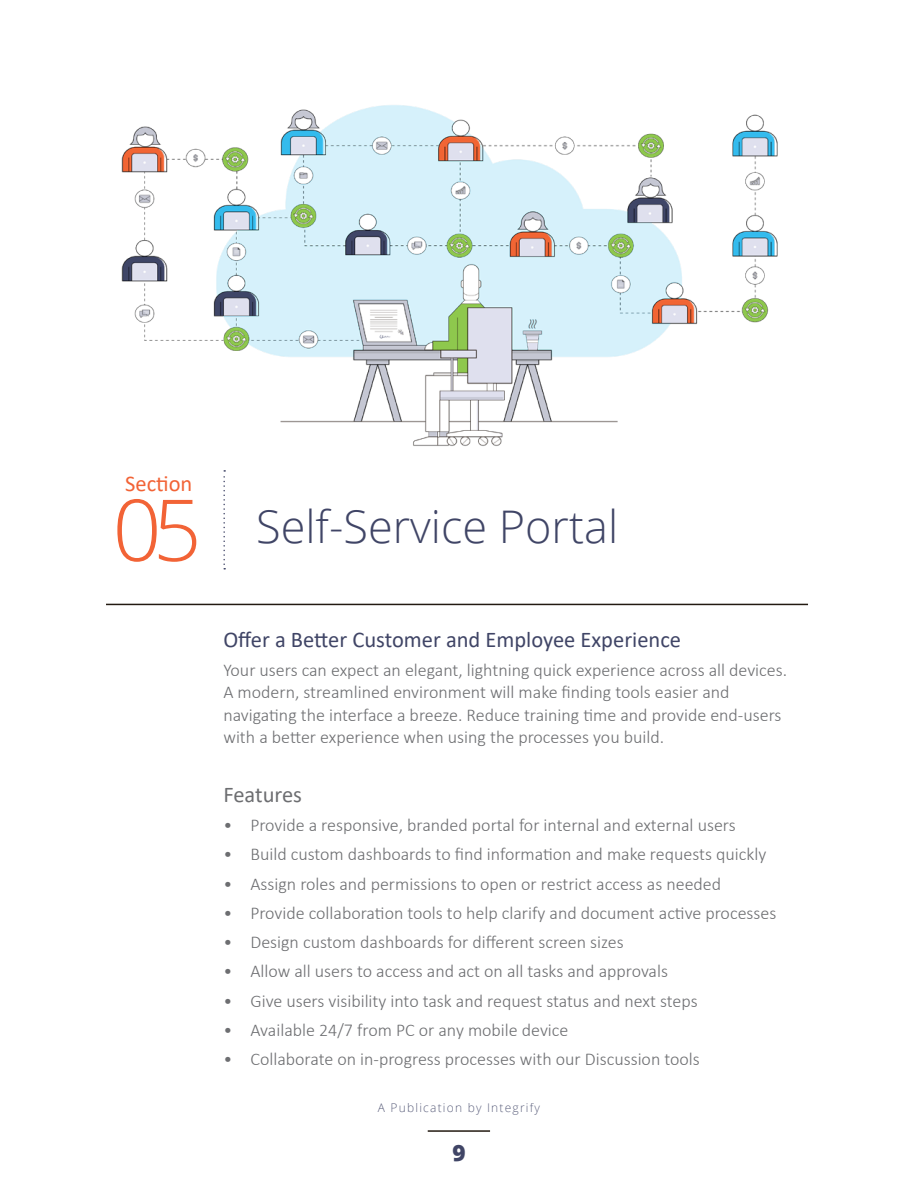
<style>
.page{position:relative;width:918px;height:1188px;background:#fff}
.page>*{position:absolute;margin:0;border:0;box-sizing:border-box;transform-origin:0 0}
.t1{font:300 85.5px "Open Sans";color:#f26336}
.t2{font:300 45px "Open Sans";color:#404566}
.t3{font:22.5px "Calibri";color:#404566}
.t4{font:22.5px "Calibri";color:#6d6e71}
.t5{font:22.5px "Calibri";color:#f26336}
.t6{font:800 22.5px "Open Sans";color:#404566}
.t7{font:300 18px/22.5px "Calibri";color:#6d6e71}
.t8{font:300 12px "Open Sans";letter-spacing:.1em;color:#404566}
</style>
<div class="page">
<hr style="left:106px;top:604px;width:702px;height:1px;background:#231a11">
<svg style="left:223px;top:470px;width:2px;height:100px"></svg>
<img style="left:121px;top:105px;width:657px;height:341px">
<hr style="left:428px;top:1130px;width:62px;height:2px;background:#231a11">
<p class="t5" style="left:125px;top:468px;width:69px">Section</p>
<h1 class="t1" style="left:113px;top:471px;width:91px">05</h1>
<h2 class="t2" style="left:256px;top:495px;width:364px">Self-Service Portal</h2>
<p class="t3" style="left:223px;top:623px;width:459px">Offer a Better Customer and Employee Experience</p>
<p class="t7" style="left:223px;top:658px;width:565px">Your users can expect an elegant, lightning quick experience across all devices.<br>A modern, streamlined environment will make finding tools easier and navigating the interface a breeze. Reduce training time and provide end-users with a better experience when using the processes you build.</p>
<p class="t4" style="left:223px;top:779px;width:80px">Features</p>
<p class="t7" style="left:223px;top:814px;width:514px">• Provide a responsive, branded portal for internal and external users</p>
<p class="t7" style="left:223px;top:843px;width:544px">• Build custom dashboards to find information and make requests quickly</p>
<p class="t7" style="left:223px;top:872px;width:499px">• Assign roles and permissions to open or restrict access as needed</p>
<p class="t7" style="left:223px;top:901px;width:554px">• Provide collaboration tools to help clarify and document active processes</p>
<p class="t7" style="left:223px;top:931px;width:402px">• Design custom dashboards for different screen sizes</p>
<p class="t7" style="left:223px;top:960px;width:446px">• Allow all users to access and act on all tasks and approvals</p>
<p class="t7" style="left:223px;top:989px;width:476px">• Give users visibility into task and request status and next steps</p>
<p class="t7" style="left:223px;top:1018px;width:347px">• Available 24/7 from PC or any mobile device</p>
<p class="t7" style="left:223px;top:1048px;width:478px">• Collaborate on in-progress processes with our Discussion tools</p>
<p class="t8" style="left:378px;top:1100px;width:164px">A Publication by Integrify</p>
<p class="t6" style="left:452px;top:1135px;width:15px">9</p>
</div>
